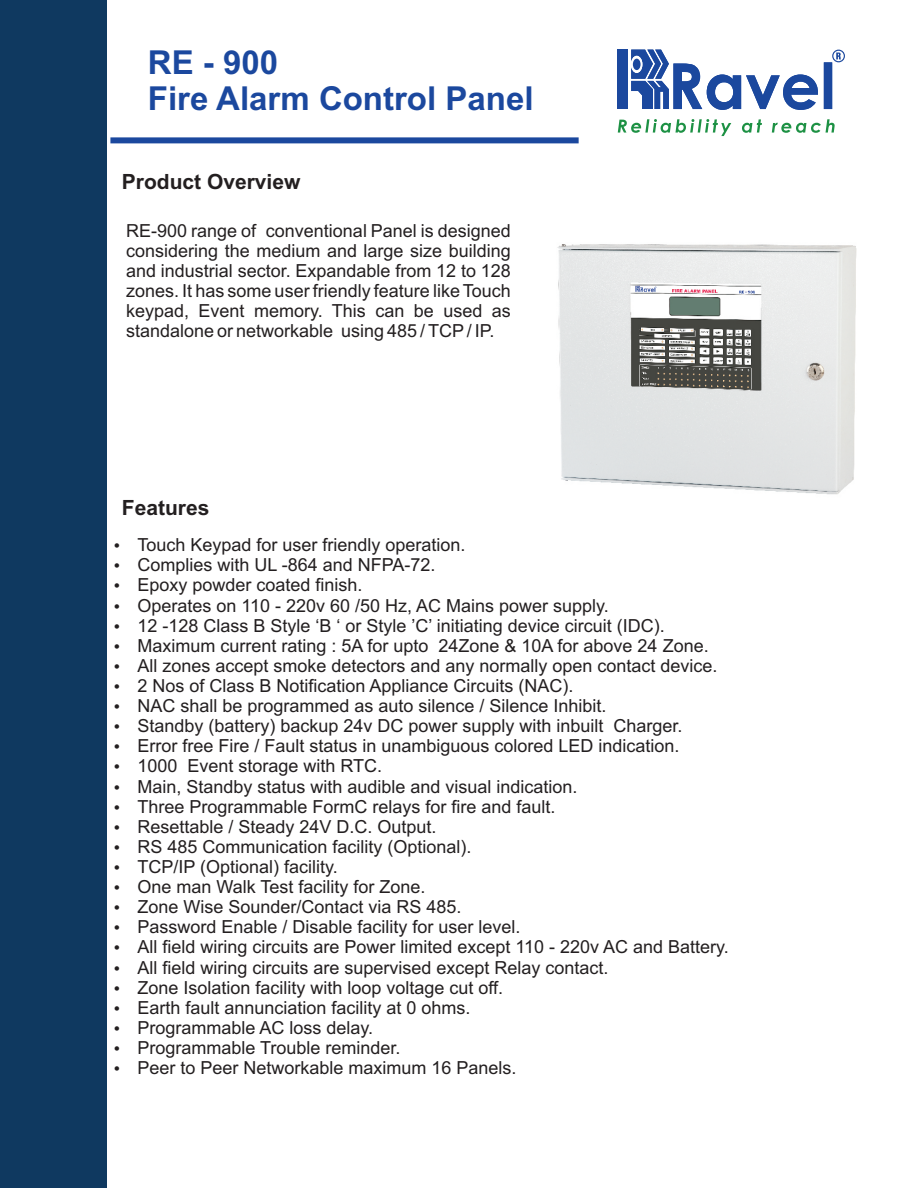
<style>
.page{position:relative;width:918px;height:1188px;background:#fff}
.page>*{position:absolute;margin:0;border:0;box-sizing:border-box;transform-origin:0 0}
.t1{font:700 33px "Arial";color:#1b489e}
.t2{font:700 21px "Arial";color:#231f20}
.t3{font:18px/20.1px "Arial";color:#231f20}
</style>
<div class="page">
<div style="left:617px;top:50px;width:11px;height:59px;background:#1b489e"></div>
<svg style="left:618px;top:119px;width:217px;height:17px"></svg>
<svg style="left:832px;top:50px;width:13px;height:12px"></svg>
<div style="left:833px;top:51px;width:11px;height:10px;background:#fff;border-radius:50%"></div>
<svg style="left:631px;top:50px;width:210px;height:60px"></svg>
<img style="left:557px;top:244px;width:300px;height:251px">
<div style="left:0;top:0;width:106px;height:1188px;background:#0f3960"></div>
<div style="left:110px;top:137px;width:469px;height:6px;background:#1b489e"></div>
<h1 class="t1" style="left:148px;top:50px;width:132px">RE - 900</h1>
<h1 class="t1" style="left:148px;top:86px;width:387px">Fire Alarm Control Panel</h1>
<p class="t2" style="left:122px;top:174px;width:180px">Product Overview</p>
<p class="t3" style="left:126px;top:222px;width:386px;text-align:justify">RE-900 range of conventional Panel is designed considering the medium and large size building and industrial sector. Expandable from 12 to 128 zones. It has some user friendly feature like Touch keypad, Event memory. This can be used as standalone or networkable using 485 / TCP/ IP.</p>
<p class="t2" style="left:122px;top:500px;width:89px">Features</p>
<p class="t3" style="left:137px;top:537px;width:593px">Touch Keypad for user friendly operation.<br>Complies with UL -864 and NFPA-72.<br>Epoxy powder coated finish.<br>Operates on 110 - 220v 60 /50 Hz, AC Mains power supply.<br>12 -128 Class B Style ‘B ‘ or Style ’C’ initiating device circuit (IDC).<br>Maximum current rating : 5A for upto 24Zone &amp; 10A for above 24 Zone.<br>All zones accept smoke detectors and any normally open contact device.<br>2 Nos of Class B Notification Appliance Circuits (NAC).<br>NAC shall be programmed as auto silence / Silence Inhibit.<br>Standby (battery) backup 24v DC power supply with inbuilt Charger.<br>Error free Fire / Fault status in unambiguous colored LED indication.<br>1000 Event storage with RTC.<br>Main, Standby status with audible and visual indication.<br>Three Programmable FormC relays for fire and fault.<br>Resettable / Steady 24V D.C. Output.<br>RS 485 Communication facility (Optional).<br>TCP/IP (Optional) facility.<br>One man Walk Test facility for Zone.<br>Zone Wise Sounder/Contact via RS 485.<br>Password Enable / Disable facility for user level.<br>All field wiring circuits are Power limited except 110 - 220v AC and Battery.<br>All field wiring circuits are supervised except Relay contact.<br>Zone Isolation facility with loop voltage cut off.<br>Earth fault annunciation facility at 0 ohms.<br>Programmable AC loss delay.<br>Programmable Trouble reminder.<br>Peer to Peer Networkable maximum 16 Panels.</p>
</div>
